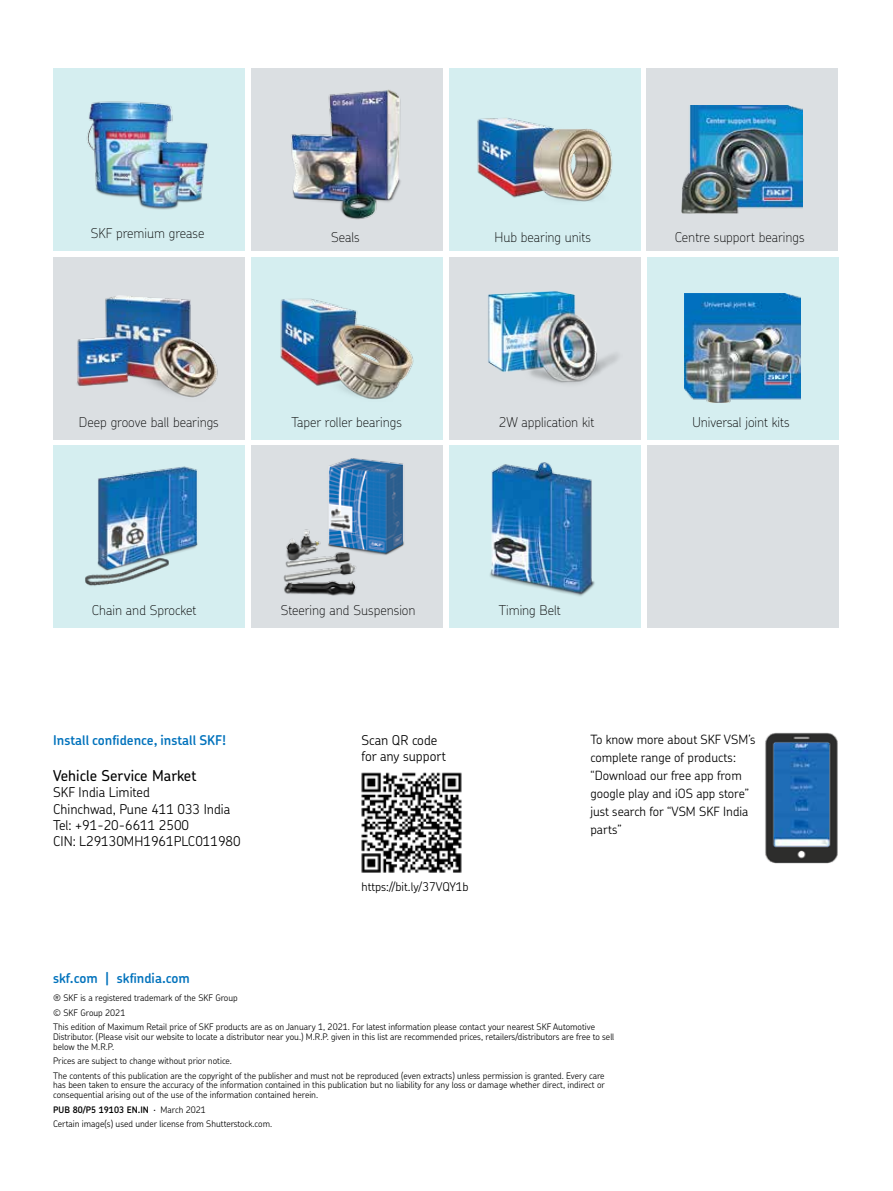
<style>
.page{position:relative;width:893px;height:1191px;background:#fff}
.page>*{position:absolute;margin:0;border:0;box-sizing:border-box;transform-origin:0 0}
.t1{font:500 15px "SKF Chevin OT";color:#000}
.t2{font:100 13.5px "SKF Chevin OT";color:#000}
.t3{font:300 13.5px/16.2px "SKF Chevin OT";color:#000}
.t4{font:600 13.5px "SKF Chevin OT";color:#0072bc}
.t5{font:300 12.75px/18px "SKF Chevin OT";color:#000}
.t6{font:300 12px "SKF Chevin OT";color:#000}
.t7{font:300 9px/14.5px "SKF Chevin OT";color:#000}
.s1{font-weight:600}
</style>
<div class="page">
<div style="left:53px;top:69px;width:192px;height:182px;background:#d5eef0"></div>
<img style="left:87px;top:101px;width:122px;height:109px">
<div style="left:449px;top:69px;width:191px;height:182px;background:#d5eef0"></div>
<img style="left:477px;top:118px;width:136px;height:84px">
<div style="left:251px;top:69px;width:191px;height:182px;background:#dbdfe2"></div>
<img style="left:291px;top:89px;width:110px;height:131px">
<div style="left:647px;top:69px;width:191px;height:182px;background:#dbdfe2"></div>
<img style="left:682px;top:106px;width:121px;height:108px">
<div style="left:53px;top:257px;width:192px;height:182px;background:#dbdfe2"></div>
<img style="left:77px;top:295px;width:141px;height:103px">
<div style="left:53px;top:445px;width:192px;height:182px;background:#d5eef0"></div>
<img style="left:85px;top:466px;width:113px;height:120px">
<div style="left:449px;top:257px;width:191px;height:182px;background:#dbdfe2"></div>
<img style="left:488px;top:291px;width:130px;height:93px">
<div style="left:449px;top:445px;width:191px;height:182px;background:#d5eef0"></div>
<img style="left:490px;top:462px;width:105px;height:134px">
<div style="left:251px;top:257px;width:191px;height:182px;background:#d5eef0"></div>
<img style="left:280px;top:298px;width:134px;height:102px">
<div style="left:251px;top:445px;width:191px;height:182px;background:#dbdfe2"></div>
<img style="left:283px;top:458px;width:121px;height:138px">
<div style="left:647px;top:257px;width:191px;height:182px;background:#d5eef0"></div>
<img style="left:685px;top:294px;width:115px;height:108px">
<div style="left:647px;top:445px;width:191px;height:182px;background:#dbdfe2"></div>
<img style="left:765px;top:732px;width:73px;height:131px">
<img style="left:361px;top:772px;width:101px;height:101px">
<h2 class="t2" style="left:91px;top:221px;width:115px">SKF premium grease</h2>
<h2 class="t2" style="left:331px;top:225px;width:30px">Seals</h2>
<h2 class="t2" style="left:494px;top:225px;width:98px">Hub bearing units</h2>
<h2 class="t2" style="left:675px;top:225px;width:131px">Centre support bearings</h2>
<h2 class="t2" style="left:79px;top:409px;width:141px">Deep groove ball bearings</h2>
<h2 class="t2" style="left:291px;top:409px;width:112px">Taper roller bearings</h2>
<h2 class="t2" style="left:499px;top:409px;width:97px">2W application kit</h2>
<h2 class="t2" style="left:692px;top:409px;width:99px">Universal joint kits</h2>
<h2 class="t2" style="left:92px;top:598px;width:106px">Chain and Sprocket</h2>
<h2 class="t2" style="left:281px;top:598px;width:136px">Steering and Suspension</h2>
<h2 class="t2" style="left:499px;top:598px;width:64px">Timing Belt</h2>
<h2 class="t4" style="left:53px;top:727px;width:175px">Install confidence, install SKF!</h2>
<h2 class="t3" style="left:361px;top:729px;width:86px">Scan QR code for any support</h2>
<h1 class="t1" style="left:53px;top:762px;width:145px">Vehicle Service Market</h1>
<h2 class="t3" style="left:53px;top:782px;width:189px">SKF India Limited<br>Chinchwad, Pune 411 033 India<br>Tel: +91-20-6611 2500<br>CIN: L29130MH1961PLC011980</h2>
<h3 class="t6" style="left:361px;top:876px;width:109px">https://bit.ly/37VQY1b</h3>
<h3 class="t5" style="left:590px;top:728px;width:166px">To know more about SKF VSM’s complete range of products: “Download our free app from google play and iOS app store” just search for “VSM SKF India parts”</h3>
<h2 class="t4" style="left:53px;top:965px;width:138px">skf.com | skfindia.com</h2>
<p class="t7" style="left:53px;top:989px;width:543px">® SKF is a registered trademark of the SKF Group<br>© SKF Group 2021<br>This edition of Maximum Retail price of SKF products are as on January 1, 2021. For latest information please contact your nearest SKF Automotive</p>
<p class="t7" style="left:53px;top:1030px;width:563px;line-height:9.8px">Distributor. (Please visit our website to locate a distributor near you.) M.R.P. given in this list are recommended prices, retailers/distributors are free to sell below the M.R.P.</p>
<p class="t7" style="left:53px;top:1052px;width:553px">Prices are subject to change without prior notice.<br>The contents of this publication are the copyright of the publisher and must not be reproduced (even extracts) unless permission is granted. Every care</p>
<p class="t7" style="left:53px;top:1079px;width:553px;line-height:9.8px">has been taken to ensure the accuracy of the information contained in this publication but no liability for any loss or damage whether direct, indirect or consequential arising out of the use of the information contained herein.</p>
<p class="t7" style="left:53px;top:1100px;width:220px"><span class="s1">PUB 80/P5 19103 EN.IN</span> · March 2021<br>Certain image(s) used under license from Shutterstock.com.</p>
</div>
